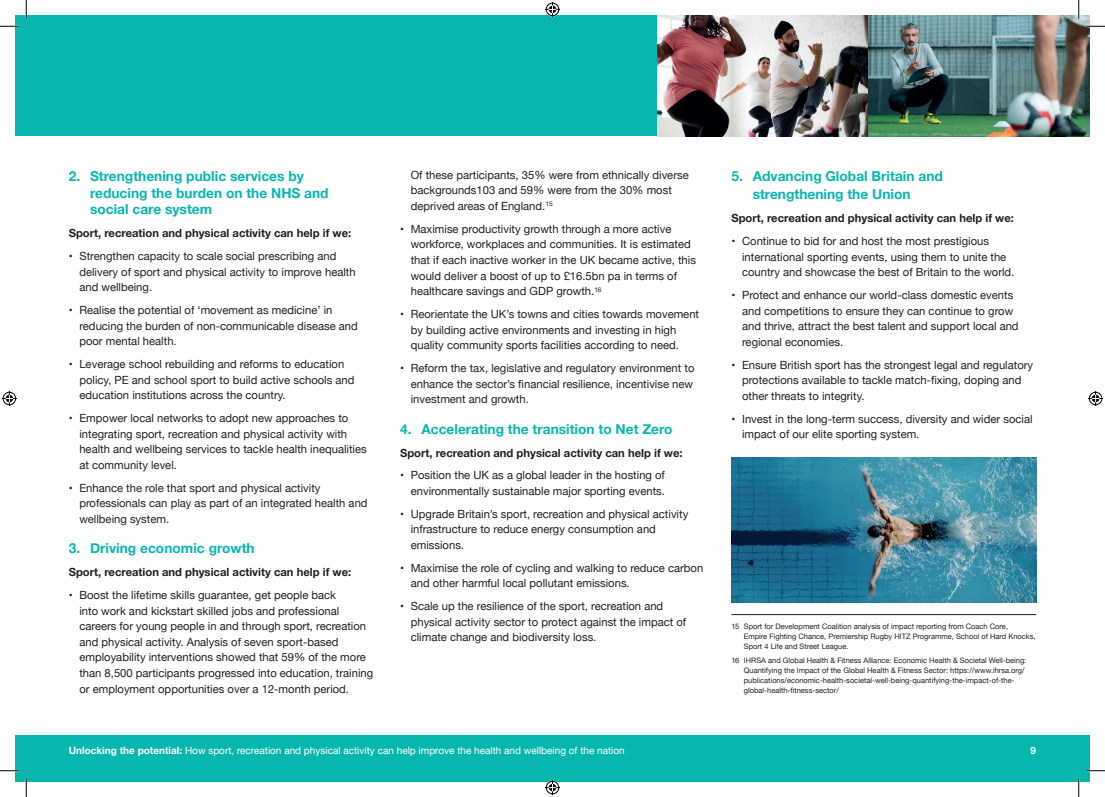
<style>
.page{position:relative;width:1105px;height:797px;background:#fff}
.page>*{position:absolute;margin:0;border:0;box-sizing:border-box;transform-origin:0 0}
.t1{font:700 13.75px/16.5px "Helvetica Neue";color:#07b7ae}
.t2{font:11.25px/15.6px "Helvetica Neue";color:#231f20}
.t3{font:700 11.25px "Helvetica Neue";color:#231f20}
.t4{font:10px "Helvetica Neue";color:#fff}
.t5{font:700 10px "Helvetica Neue";color:#fff}
.t6{font:7.5px/10px "Helvetica Neue";color:#231f20}
.s1{font-weight:700}
</style>
<div class="page">
<div style="left:16px;top:16px;width:1073px;height:120px;background:#07b7ae"></div>
<div style="left:16px;top:735px;width:1073px;height:46px;background:#07b7ae"></div>
<img style="left:731px;top:457px;width:305px;height:145px">
<hr style="left:731px;top:614px;width:305px;height:1px;background:#231f20">
<img style="left:658px;top:16px;width:431px;height:120px">
<svg style="left:0;top:25px;width:19px;height:2px"></svg>
<svg style="left:1086px;top:25px;width:19px;height:2px"></svg>
<svg style="left:0;top:770px;width:19px;height:1px"></svg>
<svg style="left:1086px;top:770px;width:19px;height:1px"></svg>
<svg style="left:25px;top:0;width:2px;height:19px"></svg>
<svg style="left:25px;top:778px;width:2px;height:19px"></svg>
<svg style="left:1078px;top:0;width:1px;height:19px"></svg>
<svg style="left:1078px;top:778px;width:1px;height:19px"></svg>
<svg style="left:545px;top:2px;width:15px;height:15px"></svg>
<svg style="left:545px;top:780px;width:15px;height:15px"></svg>
<svg style="left:2px;top:391px;width:15px;height:15px"></svg>
<svg style="left:1088px;top:391px;width:15px;height:15px"></svg>
<p class="t1" style="left:90px;top:169px;width:240px;text-indent:-21px">2. Strengthening public services by reducing the burden on the NHS and social care system</p>
<p class="t3" style="left:69px;top:224px;width:284px">Sport, recreation and physical activity can help if we:</p>
<p class="t2" style="left:79px;top:249px;width:278px;text-indent:-11px">• Strengthen capacity to scale social prescribing and delivery of sport and physical activity to improve health and wellbeing.</p>
<p class="t2" style="left:79px;top:303px;width:280px;text-indent:-11px">• Realise the potential of ‘movement as medicine’ in reducing the burden of non-communicable disease and poor mental health.</p>
<p class="t2" style="left:79px;top:357px;width:277px;text-indent:-11px">• Leverage school rebuilding and reforms to education policy, PE and school sport to build active schools and education institutions across the country.</p>
<p class="t2" style="left:79px;top:411px;width:289px;text-indent:-11px">• Empower local networks to adopt new approaches to integrating sport, recreation and physical activity with health and wellbeing services to tackle health inequalities at community level.</p>
<p class="t2" style="left:79px;top:480px;width:290px;text-indent:-11px">• Enhance the role that sport and physical activity professionals can play as part of an integrated health and wellbeing system.</p>
<p class="t1" style="left:69px;top:540px;width:187px">3. Driving economic growth</p>
<p class="t3" style="left:69px;top:563px;width:284px">Sport, recreation and physical activity can help if we:</p>
<p class="t2" style="left:79px;top:587px;width:295px;text-indent:-11px">• Boost the lifetime skills guarantee, get people back<br>into work and kickstart skilled jobs and professional careers for young people in and through sport, recreation and physical activity. Analysis of seven sport-based employability interventions showed that 59% of the more than 8,500 participants progressed into education, training or employment opportunities over a 12-month period.</p>
<p class="t2" style="left:411px;top:168px;width:279px">Of these participants, 35% were from ethnically diverse backgrounds103 and 59% were from the 30% most deprived areas of England.<sup>15</sup></p>
<p class="t2" style="left:411px;top:221px;width:287px;text-indent:-11px">• Maximise productivity growth through a more active workforce, workplaces and communities. It is estimated that if each inactive worker in the UK became active, this would deliver a boost of up to £16.5bn pa in terms of healthcare savings and GDP growth.<sup>16</sup></p>
<p class="t2" style="left:411px;top:307px;width:290px;text-indent:-11px">• Reorientate the UK’s towns and cities towards movement by building active environments and investing in high quality community sports facilities according to need.</p>
<p class="t2" style="left:411px;top:361px;width:285px;text-indent:-11px">• Reform the tax, legislative and regulatory environment to enhance the sector’s financial resilience, incentivise new investment and growth.</p>
<p class="t1" style="left:400px;top:421px;width:274px">4. Accelerating the transition to Net Zero</p>
<p class="t3" style="left:400px;top:444px;width:284px">Sport, recreation and physical activity can help if we:</p>
<p class="t2" style="left:400px;top:468px;width:266px;text-align:right">• Position the UK as a global leader in the hosting of environmentally sustainable major sporting events.</p>
<p class="t2" style="left:411px;top:506px;width:279px;text-indent:-11px">• Upgrade Britain’s sport, recreation and physical activity infrastructure to reduce energy consumption and emissions.</p>
<p class="t2" style="left:411px;top:560px;width:294px;text-indent:-11px">• Maximise the role of cycling and walking to reduce carbon and other harmful local pollutant emissions.</p>
<p class="t2" style="left:411px;top:599px;width:277px;text-indent:-11px">• Scale up the resilience of the sport, recreation and physical activity sector to protect against the impact of climate change and biodiversity loss.</p>
<p class="t1" style="left:753px;top:168px;width:192px;line-height:18px;text-indent:-21px">5. Advancing Global Britain and strengthening the Union</p>
<p class="t3" style="left:731px;top:209px;width:284px">Sport, recreation and physical activity can help if we:</p>
<p class="t2" style="left:742px;top:234px;width:274px;text-indent:-11px">• Continue to bid for and host the most prestigious international sporting events, using them to unite the country and showcase the best of Britain to the world.</p>
<p class="t2" style="left:742px;top:288px;width:278px;text-indent:-11px">• Protect and enhance our world-class domestic events and competitions to ensure they can continue to grow and thrive, attract the best talent and support local and regional economies.</p>
<p class="t2" style="left:742px;top:357px;width:293px;text-indent:-11px">• Ensure British sport has the strongest legal and regulatory protections available to tackle match-fixing, doping and other threats to integrity.</p>
<p class="t2" style="left:742px;top:411px;width:292px;text-indent:-11px">• Invest in the long-term success, diversity and wider social impact of our elite sporting system.</p>
<p class="t6" style="left:744px;top:621px;width:293px;text-indent:-12px">15 Sport for Development Coalition analysis of impact reporting from Coach Core,<br>Empire Fighting Chance, Premiership Rugby HITZ Programme, School of Hard Knocks,<br>Sport 4 Life and Street League.</p>
<p class="t6" style="left:744px;top:655px;width:284px;text-indent:-12px">16 IHRSA and Global Health &amp; Fitness Alliance: Economic Health &amp; Societal Well-being:<br>Quantifying the Impact of the Global Health &amp; Fitness Sector: https://www.ihrsa.org/ publications/economic-health-societal-well-being-quantifying-the-impact-of-the&shy;global-health-fitness-sector/</p>
<p class="t4" style="left:69px;top:743px;width:557px"><span class="s1">Unlocking the potential:</span> How sport, recreation and physical activity can help improve the health and wellbeing of the nation</p>
<p class="t5" style="left:1031px;top:742px;width:7px">9</p>
</div>
